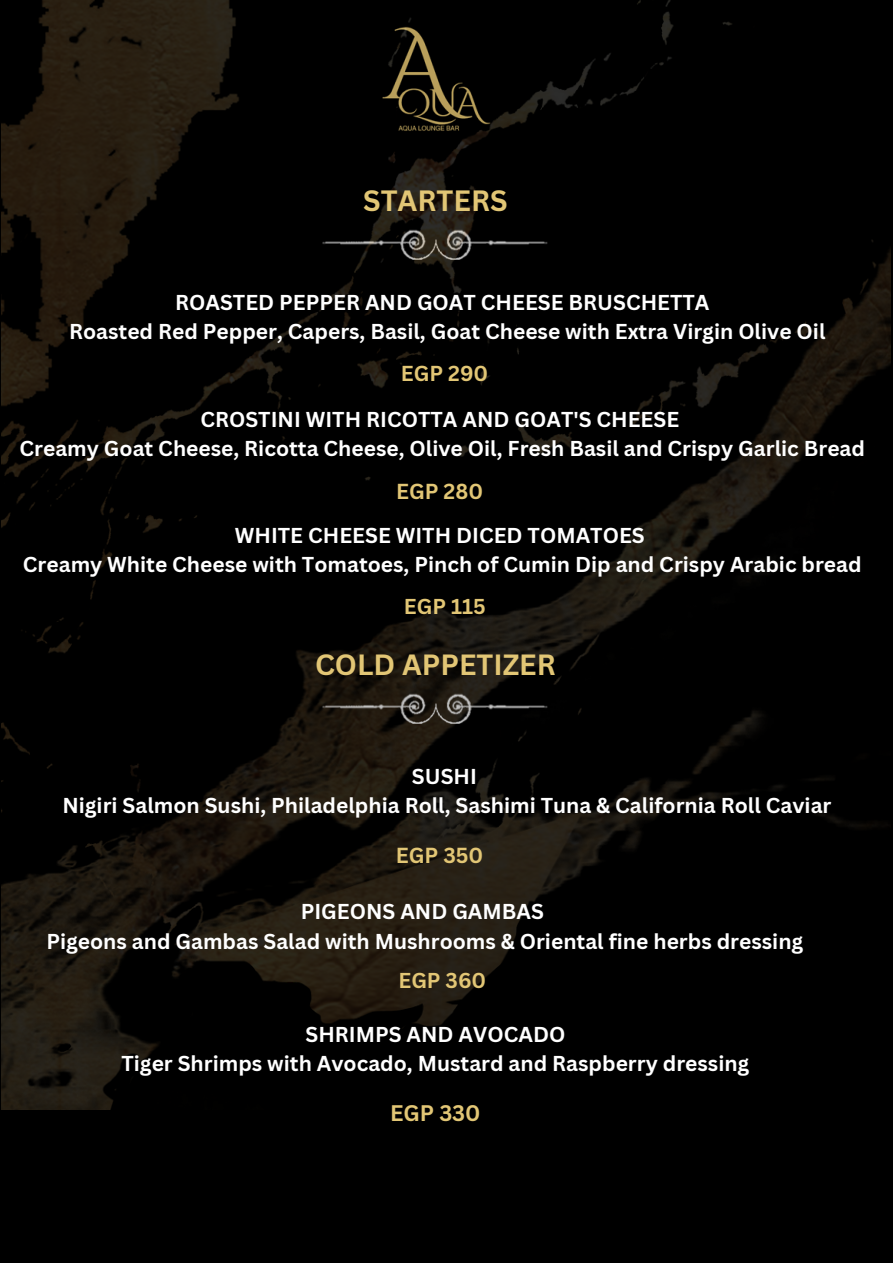
<style>
.page{position:relative;width:893px;height:1264px;background:#fff}
.page>*{position:absolute;margin:0;border:0;box-sizing:border-box;transform-origin:0 0}
.t1{font:700 28.5px "Canva Sans";color:#e2c675}
.t2{font:700 21.9px "Canva Sans";color:#e2c675}
.t3{font:700 21.15px "Canva Sans";color:#e2c675}
.t4{font:700 21px "Canva Sans";color:#fff}
.t5{font:700 21px "Canva Sans";color:#e2c675}
</style>
<div class="page">
<div style="left:0;top:0;width:892px;height:1262px;background:#000"></div>
<img style="left:1px;top:1px;width:889px;height:1108px">
<img style="left:320px;top:684px;width:231px;height:39px">
<p class="t1" style="left:363px;top:180px;width:146px">STARTERS</p>
<p class="t4" style="left:175px;top:287px;width:536px">ROASTED PEPPER AND GOAT CHEESE BRUSCHETTA</p>
<p class="t4" style="left:69px;top:316px;width:757px">Roasted Red Pepper, Capers, Basil, Goat Cheese with Extra Virgin Olive Oil</p>
<p class="t5" style="left:401px;top:359px;width:89px">EGP 290</p>
<p class="t4" style="left:200px;top:404px;width:480px">CROSTINI WITH RICOTTA AND GOAT'S CHEESE</p>
<p class="t4" style="left:20px;top:433px;width:847px">Creamy Goat Cheese, Ricotta Cheese, Olive Oil, Fresh Basil and Crispy Garlic Bread</p>
<p class="t3" style="left:396px;top:476px;width:88px">EGP 280</p>
<p class="t4" style="left:235px;top:520px;width:411px">WHITE CHEESE WITH DICED TOMATOES</p>
<p class="t4" style="left:23px;top:549px;width:840px">Creamy White Cheese with Tomatoes, Pinch of Cumin Dip and Crispy Arabic bread</p>
<p class="t5" style="left:404px;top:591px;width:83px">EGP 115</p>
<p class="t1" style="left:315px;top:644px;width:242px">COLD APPETIZER</p>
<p class="t4" style="left:412px;top:761px;width:66px">SUSHI</p>
<p class="t4" style="left:62px;top:790px;width:770px">Nigiri Salmon Sushi, Philadelphia Roll, Sashimi Tuna &amp; California Roll Caviar</p>
<p class="t3" style="left:396px;top:839px;width:89px">EGP 350</p>
<p class="t4" style="left:301px;top:896px;width:245px">PIGEONS AND GAMBAS</p>
<p class="t4" style="left:46px;top:926px;width:758px">Pigeons and Gambas Salad with Mushrooms &amp; Oriental fine herbs dressing</p>
<p class="t5" style="left:398px;top:965px;width:89px">EGP 360</p>
<p class="t4" style="left:305px;top:1019px;width:261px">SHRIMPS AND AVOCADO</p>
<p class="t4" style="left:121px;top:1048px;width:629px">Tiger Shrimps with Avocado, Mustard and Raspberry dressing</p>
<p class="t2" style="left:390px;top:1097px;width:92px">EGP 330</p>
</div>
